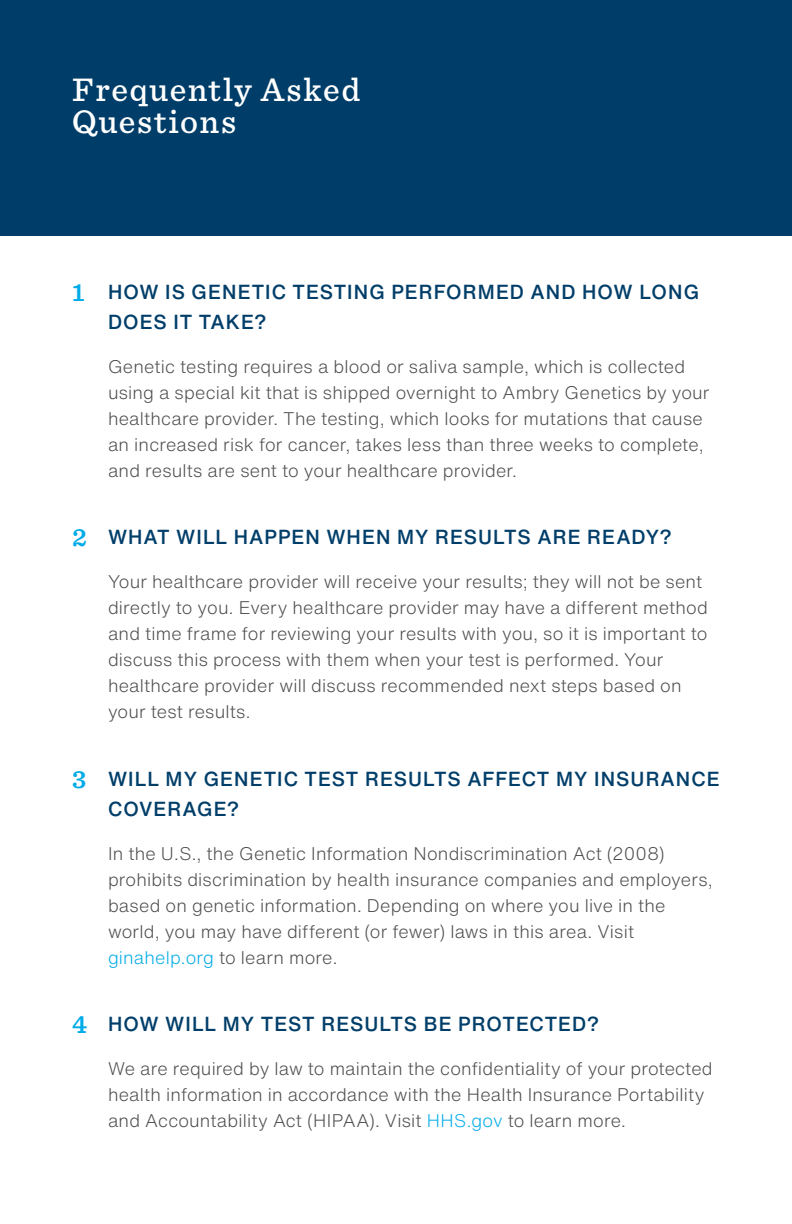
<style>
.page{position:relative;width:792px;height:1224px;background:#fff}
.page>*{position:absolute;margin:0;border:0;box-sizing:border-box;transform-origin:0 0}
.Titles_Sentinel{font:500 34px/32px "Sentinel";letter-spacing:.045em;color:#fff}
.whitney_sub_head{font:500 20px/30px "Helvetica Now Text";letter-spacing:.05em;color:#003e69}
.Section_text{font:300 18px/26px "Helvetica Now Text";letter-spacing:.01em;color:#4b4c4d}
.s1{font-family:"Sentinel";font-weight:600;font-size:26px;color:#00abe7}
.s2{color:#00abe7}
</style>
<div class="page">
<div style="left:0;top:0;width:792px;height:236px;background:#003e69"></div>
<p class="Titles_Sentinel" style="left:72px;top:72px;width:290px">Frequently Asked<br>Questions</p>
<p class="whitney_sub_head" style="left:108px;top:277px;width:593px;text-indent:-36px"><span class="s1">1</span> HOW IS GENETIC TESTING PERFORMED AND HOW LONG<br>DOES IT TAKE?</p>
<p class="Section_text" style="left:108px;top:354px;width:603px">Genetic testing requires a blood or saliva sample, which is collected using a special kit that is shipped overnight to Ambry Genetics by your healthcare provider. The testing, which looks for mutations that cause an increased risk for cancer, takes less than three weeks to complete, and results are sent to your healthcare provider.</p>
<p class="whitney_sub_head" style="left:72px;top:522px;width:601px"><span class="s1">2</span> WHAT WILL HAPPEN WHEN MY RESULTS ARE READY?</p>
<p class="Section_text" style="left:108px;top:569px;width:601px">Your healthcare provider will receive your results; they will not be sent directly to you. Every healthcare provider may have a different method and time frame for reviewing your results with you, so it is important to discuss this process with them when your test is performed. Your healthcare provider will discuss recommended next steps based on your test results.</p>
<p class="whitney_sub_head" style="left:108px;top:763px;width:613px;text-indent:-36px"><span class="s1">3</span> WILL MY GENETIC TEST RESULTS AFFECT MY INSURANCE<br>COVERAGE?</p>
<p class="Section_text" style="left:108px;top:840px;width:606px">In the U.S., the Genetic Information Nondiscrimination Act (2008) prohibits discrimination by health insurance companies and employers, based on genetic information. Depending on where you live in the world, you may have different (or fewer) laws in this area. Visit <span class="s2">ginahelp.org</span> to learn more.</p>
<p class="whitney_sub_head" style="left:72px;top:1008px;width:529px"><span class="s1">4</span> HOW WILL MY TEST RESULTS BE PROTECTED?</p>
<p class="Section_text" style="left:108px;top:1055px;width:606px">We are required by law to maintain the confidentiality of your protected health information in accordance with the Health Insurance Portability and Accountability Act (HIPAA). Visit <span class="s2">HHS.gov</span> to learn more.</p>
</div>
